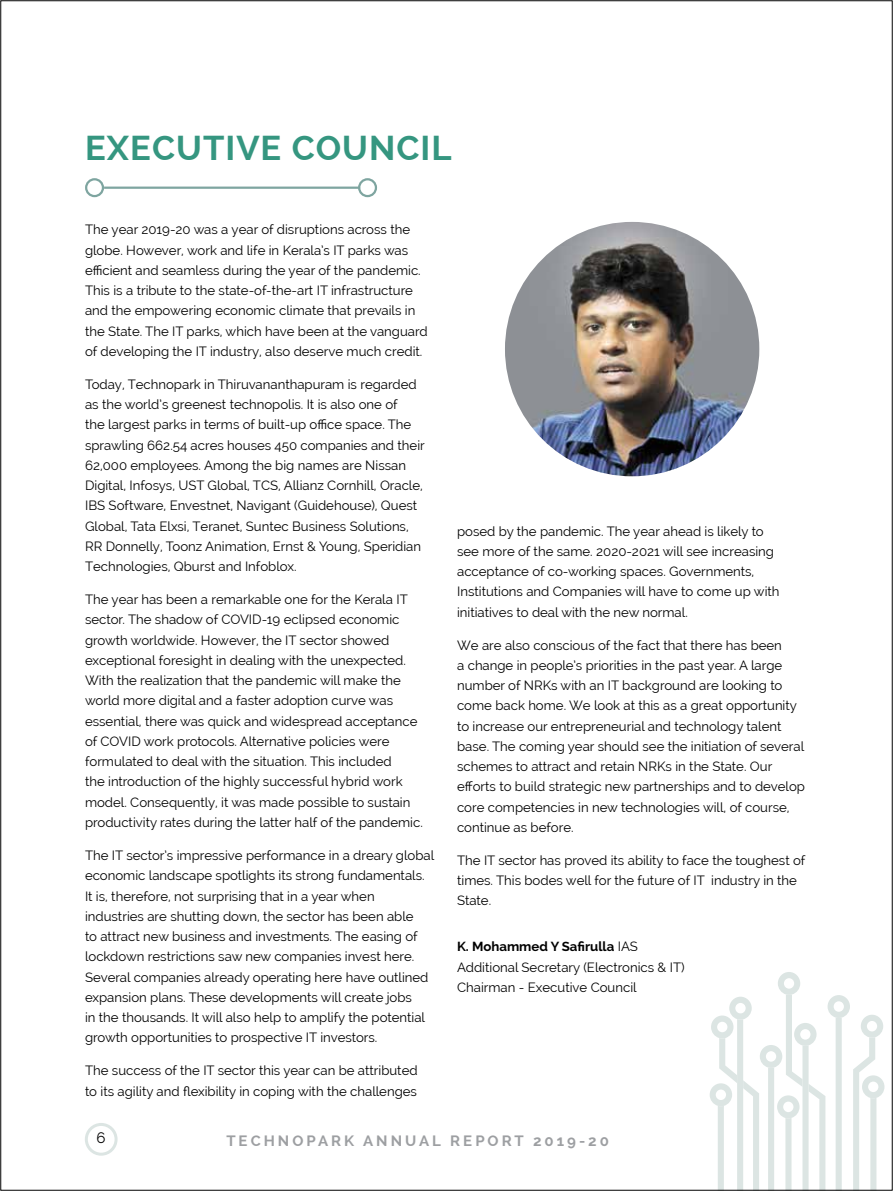
<style>
.page{position:relative;width:893px;height:1191px;background:#fff}
.page>*{position:absolute;margin:0;border:0;box-sizing:border-box;transform-origin:0 0}
.t1{font:700 34.5px "Raleway";color:#359680}
.t2{font:700 15px "Raleway";letter-spacing:.2em;color:#9d9fa2}
.t3{font:15px "Raleway";color:#000}
.t4{font:13.2px/20.2px "Raleway";color:#000}
.s1{font-weight:700}
</style>
<div class="page">
<svg style="left:710px;top:972px;width:174px;height:219px"></svg>
<div style="left:85px;top:1123px;width:33px;height:32px;border:3px solid #dce5e3;border-radius:50%"></div>
<hr style="left:104px;top:186px;width:256px;height:3px;background:#7ea5a0">
<div style="left:85px;top:178px;width:19px;height:19px;border:2px solid #7ea5a0;border-radius:50%"></div>
<div style="left:358px;top:178px;width:19px;height:19px;border:2px solid #7ea5a0;border-radius:50%"></div>
<img style="left:505px;top:222px;width:254px;height:254px;border-radius:127px">
<h1 class="t1" style="left:85px;top:128px;width:44px">EXECUTI</h1>
<h1 class="t1" style="left:236px;top:128px;width:103px">VE COUNCI</h1>
<h1 class="t1" style="left:431px;top:128px;width:22px">L</h1>
<p class="t4" style="left:85px;top:219px;width:344px">The year 2019-20 was a year of disruptions across the globe. However, work and life in Kerala’s IT parks was efficient and seamless during the year of the pandemic.<br>This is a tribute to the state-of-the-art IT infrastructure and the empowering economic climate that prevails in the State. The IT parks, which have been at the vanguard of developing the IT industry, also deserve much credit.</p>
<p class="t4" style="left:85px;top:374px;width:341px">Today, Technopark in Thiruvananthapuram is regarded as the world’s greenest technopolis. It is also one of<br>the largest parks in terms of built-up office space. The sprawling 662.54 acres houses 450 companies and their 62,000 employees. Among the big names are Nissan Digital, Infosys, UST Global, TCS, Allianz Cornhill, Oracle, IBS Software, Envestnet, Navigant (Guidehouse), Quest Global, Tata Elxsi, Teranet, Suntec Business Solutions, RR Donnelly, Toonz Animation, Ernst &amp; Young, Speridian Technologies, Qburst and Infoblox.</p>
<p class="t4" style="left:85px;top:589px;width:339px">The year has been a remarkable one for the Kerala IT sector. The shadow of COVID-19 eclipsed economic growth worldwide. However, the IT sector showed exceptional foresight in dealing with the unexpected.<br>With the realization that the pandemic will make the world more digital and a faster adoption curve was essential, there was quick and widespread acceptance of COVID work protocols. Alternative policies were formulated to deal with the situation. This included<br>the introduction of the highly successful hybrid work model. Consequently, it was made possible to sustain productivity rates during the latter half of the pandemic.</p>
<p class="t4" style="left:85px;top:845px;width:351px">The IT sector’s impressive performance in a dreary global economic landscape spotlights its strong fundamentals.<br>It is, therefore, not surprising that in a year when industries are shutting down, the sector has been able<br>to attract new business and investments. The easing of lockdown restrictions saw new companies invest here.<br>Several companies already operating here have outlined expansion plans. These developments will create jobs<br>in the thousands. It will also help to amplify the potential growth opportunities to prospective IT investors.</p>
<p class="t4" style="left:85px;top:1060px;width:334px">The success of the IT sector this year can be attributed to its agility and flexibility in coping with the challenges</p>
<p class="t4" style="left:457px;top:521px;width:324px">posed by the pandemic. The year ahead is likely to see more of the same. 2020-2021 will see increasing acceptance of co-working spaces. Governments, Institutions and Companies will have to come up with initiatives to deal with the new normal.</p>
<p class="t4" style="left:457px;top:635px;width:349px">We are also conscious of the fact that there has been<br>a change in people’s priorities in the past year. A large number of NRKs with an IT background are looking to come back home. We look at this as a great opportunity to increase our entrepreneurial and technology talent base. The coming year should see the initiation of several schemes to attract and retain NRKs in the State. Our efforts to build strategic new partnerships and to develop core competencies in new technologies will, of course, continue as before.</p>
<p class="t4" style="left:457px;top:850px;width:350px">The IT sector has proved its ability to face the toughest of times. This bodes well for the future of IT industry in the<br>State.</p>
<p class="t4" style="left:457px;top:936px;width:229px"><span class="s1">K. MOHAMMED Y SAFIRULLA</span> IAS<br>Additional Secretary (Electronics &amp; IT)<br>Chairman - Executive Council</p>
<p class="t3" style="left:97px;top:1129px;width:11px">6</p>
<p class="t2" style="left:226px;top:1132px;width:151px">TECHNOPARK ANN</p>
<p class="t2" style="left:405px;top:1132px;width:59px">UAL REPORT</p>
<p class="t2" style="left:533px;top:1132px;width:77px">2019-20</p>
</div>
